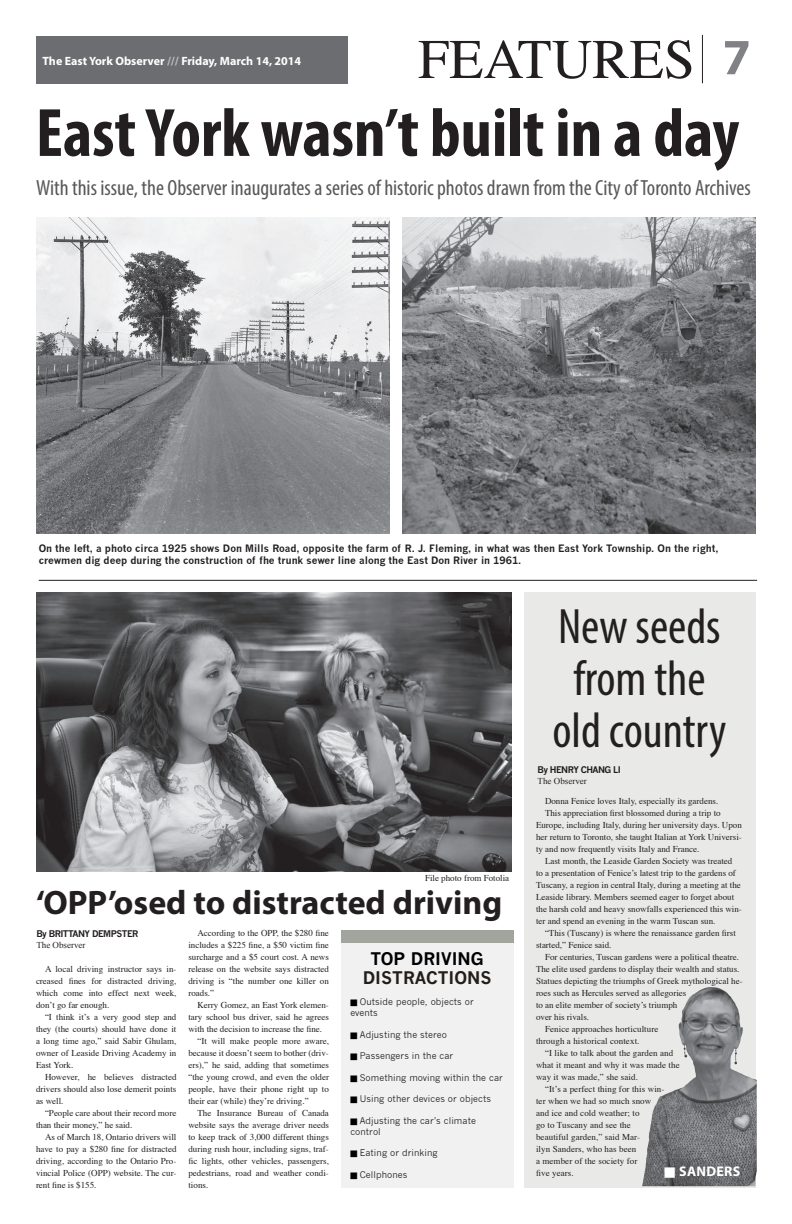
<style>
.page{position:relative;width:792px;height:1224px;background:#fff}
.page>*{position:absolute;margin:0;border:0;box-sizing:border-box;transform-origin:0 0}
.t1{font:700 condensed 69px "Myriad Pro";color:#231f20}
.t2{font:56px "Times";color:#231f20}
.t3{font:condensed 50px/52px "Myriad Pro";color:#231f20;text-align:center}
.t4{font:700 34px "Myriad Pro";color:#231f20}
.t5{font:condensed 22px "Myriad Pro";color:#57585a}
.t6{font:700 17px/19px "News Gothic";color:#241e1b;text-align:center}
.t7{font:700 14px "Myriad Pro";letter-spacing:.02em;color:#fff}
.t8{font:700 12px "Myriad Pro";color:#fff}
.t9{font:700 10px/12px "News Gothic";color:#231f20}
.t10{font:9px "Times";color:#231f20}
.t11{font:9px/10.8px "News Gothic";letter-spacing:.01em;color:#231f20}
.t12{font:700 9px/10.8px "News Gothic";letter-spacing:-.06em;color:#231f20}
.s1{color:#bcbdc0}
.s2{font-family:"Myriad Pro";font-weight:700;font-size:51px;color:#808285}
.s3{font-family:"Times New Roman";font-weight:400}
.s4{color:#000}
</style>
<div class="page">
<div style="left:524px;top:593px;width:232px;height:595px;background:#e9eae8"></div>
<div style="left:36px;top:36px;width:312px;height:47px;background:#6c6d70"></div>
<hr style="left:702px;top:35px;width:1px;height:48px;background:#231f20">
<hr style="left:39px;top:580px;width:718px;height:1px;background:#231f20">
<img style="left:36px;top:217px;width:354px;height:317px">
<img style="left:402px;top:217px;width:354px;height:317px">
<div style="left:341px;top:943px;width:172px;height:245px;background:#f0f1f0"></div>
<div style="left:341px;top:930px;width:172px;height:13px;background:#a2a49e"></div>
<img style="left:36px;top:593px;width:476px;height:278px">
<img style="left:642px;top:987px;width:115px;height:199px">
<p class="t8" style="left:43px;top:53px;width:260px">The East York Observer <span class="s1">///</span> Friday, March 14, 2014</p>
<p class="t2" style="left:418px;top:24px;width:334px">FEATURES <span class="s2">7</span></p>
<p class="t1" style="left:36px;top:90px;width:705px">East York wasn’t built in a day</p>
<p class="t5" style="left:36px;top:175px;width:716px">With this issue, the Observer inaugurates a series of historic photos drawn from the City of Toronto Archives</p>
<p class="t9" style="left:39px;top:542px;width:681px">On the left, a photo circa 1925 shows Don Mills Road, opposite the farm of R. J. Fleming, in what was then East York Township. On the right, crewmen dig deep during the construction of fhe trunk sewer line along the East Don River in 1961.</p>
<p class="t3" style="left:552px;top:600px;width:176px">New seeds from the old country</p>
<p class="t10" style="left:425px;top:872px;width:86px">File photo from Fotolia</p>
<p class="t4" style="left:36px;top:880px;width:468px">‘OPP’osed to distracted driving</p>
<p class="t12" style="left:36px;top:928px;width:104px">By BRITTANY DEMPSTER<br><span class="s3">The Observer</span></p>
<p class="t10" style="left:45px;top:963px;width:133px">A local driving instructor says in-</p>
<p class="t10" style="left:36px;top:975px;width:142px">creased fines for distracted driving,</p>
<p class="t10" style="left:36px;top:987px;width:142px">which come into effect next week,</p>
<p class="t10" style="left:36px;top:999px;width:75px">don’t go far enough.</p>
<p class="t10" style="left:45px;top:1011px;width:133px">“I think it’s a very good step and</p>
<p class="t10" style="left:36px;top:1023px;width:142px">they (the courts) should have done it</p>
<p class="t10" style="left:36px;top:1035px;width:142px">a long time ago,” said Sabir Ghulam,</p>
<p class="t10" style="left:36px;top:1047px;width:142px">owner of Leaside Driving Academy in</p>
<p class="t10" style="left:36px;top:1059px;width:39px">East York.</p>
<p class="t10" style="left:45px;top:1071px;width:133px">However, he believes distracted</p>
<p class="t10" style="left:36px;top:1083px;width:142px">drivers should also lose demerit points</p>
<p class="t10" style="left:36px;top:1095px;width:29px">as well.</p>
<p class="t10" style="left:45px;top:1107px;width:133px">“People care about their record more</p>
<p class="t10" style="left:36px;top:1119px;width:98px">than their money,” he said.</p>
<p class="t10" style="left:45px;top:1131px;width:133px">As of March 18, Ontario drivers will</p>
<p class="t10" style="left:36px;top:1143px;width:142px">have to pay a $280 fine for distracted</p>
<p class="t10" style="left:36px;top:1155px;width:142px">driving, according to the Ontario Pro-</p>
<p class="t10" style="left:36px;top:1167px;width:142px">vincial Police (OPP) website. The cur-</p>
<p class="t10" style="left:36px;top:1179px;width:62px">rent fine is $155.</p>
<p class="t10" style="left:197px;top:927px;width:133px">According to the OPP, the $280 fine</p>
<p class="t10" style="left:188px;top:939px;width:142px">includes a $225 fine, a $50 victim fine</p>
<p class="t10" style="left:188px;top:951px;width:142px">surcharge and a $5 court cost. A news</p>
<p class="t10" style="left:188px;top:963px;width:142px">release on the website says distracted</p>
<p class="t10" style="left:188px;top:975px;width:142px">driving is “the number one killer on</p>
<p class="t10" style="left:188px;top:987px;width:27px">roads.”</p>
<p class="t10" style="left:197px;top:999px;width:133px">Kerry Gomez, an East York elemen-</p>
<p class="t10" style="left:188px;top:1011px;width:142px">tary school bus driver, said he agrees</p>
<p class="t10" style="left:188px;top:1023px;width:135px">with the decision to increase the fine.</p>
<p class="t10" style="left:197px;top:1035px;width:133px">“It will make people more aware,</p>
<p class="t10" style="left:188px;top:1047px;width:142px">because it doesn’t seem to bother (driv-</p>
<p class="t10" style="left:188px;top:1059px;width:142px">ers),” he said, adding that sometimes</p>
<p class="t10" style="left:188px;top:1071px;width:142px">“the young crowd, and even the older</p>
<p class="t10" style="left:188px;top:1083px;width:142px">people, have their phone right up to</p>
<p class="t10" style="left:188px;top:1095px;width:122px">their ear (while) they’re driving.”</p>
<p class="t10" style="left:197px;top:1107px;width:133px">The Insurance Bureau of Canada</p>
<p class="t10" style="left:188px;top:1119px;width:142px">website says the average driver needs</p>
<p class="t10" style="left:188px;top:1131px;width:142px">to keep track of 3,000 different things</p>
<p class="t10" style="left:188px;top:1143px;width:142px">during rush hour, including signs, traf-</p>
<p class="t10" style="left:188px;top:1155px;width:142px">fic lights, other vehicles, passengers,</p>
<p class="t10" style="left:188px;top:1167px;width:142px">pedestrians, road and weather condi-</p>
<p class="t10" style="left:188px;top:1179px;width:21px">tions.</p>
<p class="t6" style="left:363px;top:949px;width:130px"><span class="s4">TOP DRIVING<br></span>DISTRACTIONS</p>
<p class="t11" style="left:350px;top:997px;width:125px"><span class="s4">■</span> Outside people, objects or events</p>
<p class="t11" style="left:350px;top:1029px;width:98px"><span class="s4">■</span> Adjusting the stereo</p>
<p class="t11" style="left:350px;top:1051px;width:104px"><span class="s4">■</span> Passengers in the car</p>
<p class="t11" style="left:350px;top:1072px;width:154px"><span class="s4">■</span> Something moving within the car</p>
<p class="t11" style="left:350px;top:1094px;width:142px"><span class="s4">■</span> Using other devices or objects</p>
<p class="t11" style="left:350px;top:1115px;width:127px"><span class="s4">■</span> Adjusting the car’s climate control</p>
<p class="t11" style="left:350px;top:1148px;width:89px"><span class="s4">■</span> Eating or drinking</p>
<p class="t11" style="left:350px;top:1169px;width:59px"><span class="s4">■</span> Cellphones</p>
<p class="t12" style="left:538px;top:765px;width:85px">By HENRY CHANG LI<br><span class="s3">The Observer</span></p>
<p class="t10" style="left:545px;top:795px;width:175px">Donna Fenice loves Italy, especially its gardens.</p>
<p class="t10" style="left:545px;top:807px;width:177px">This appreciation first blossomed during a trip to</p>
<p class="t10" style="left:536px;top:819px;width:207px">Europe, including Italy, during her university days. Upon</p>
<p class="t10" style="left:536px;top:831px;width:207px">her return to Toronto, she taught Italian at York Universi-</p>
<p class="t10" style="left:536px;top:843px;width:165px">ty and now frequently visits Italy and France.</p>
<p class="t10" style="left:545px;top:855px;width:189px">Last month, the Leaside Garden Society was treated</p>
<p class="t10" style="left:536px;top:867px;width:201px">to a presentation of Fenice’s latest trip to the gardens of</p>
<p class="t10" style="left:536px;top:879px;width:206px">Tuscany, a region in central Italy, during a meeting at the</p>
<p class="t10" style="left:536px;top:891px;width:200px">Leaside library. Members seemed eager to forget about</p>
<p class="t10" style="left:536px;top:903px;width:207px">the harsh cold and heavy snowfalls experienced this win-</p>
<p class="t10" style="left:536px;top:915px;width:181px">ter and spend an evening in the warm Tuscan sun.</p>
<p class="t10" style="left:545px;top:927px;width:192px">“This (Tuscany) is where the renaissance garden first</p>
<p class="t10" style="left:536px;top:939px;width:77px">started,” Fenice said.</p>
<p class="t10" style="left:545px;top:951px;width:196px">For centuries, Tuscan gardens were a political theatre.</p>
<p class="t10" style="left:536px;top:963px;width:205px">The elite used gardens to display their wealth and status.</p>
<p class="t10" style="left:536px;top:975px;width:208px">Statues depicting the triumphs of Greek mythological he-</p>
<p class="t10" style="left:536px;top:987px;width:152px">roes such as Hercules served as allegories</p>
<p class="t10" style="left:536px;top:999px;width:143px">to an elite member of society’s triumph</p>
<p class="t10" style="left:536px;top:1011px;width:55px">over his rivals.</p>
<p class="t10" style="left:545px;top:1023px;width:115px">Fenice approaches horticulture</p>
<p class="t10" style="left:536px;top:1035px;width:105px">through a historical context.</p>
<p class="t10" style="left:545px;top:1047px;width:130px">“I like to talk about the garden and</p>
<p class="t10" style="left:536px;top:1059px;width:145px">what it meant and why it was made the</p>
<p class="t10" style="left:536px;top:1071px;width:104px">way it was made,” she said.</p>
<p class="t10" style="left:545px;top:1083px;width:121px">“It’s a perfect thing for this win-</p>
<p class="t10" style="left:536px;top:1095px;width:117px">ter when we had so much snow</p>
<p class="t10" style="left:536px;top:1107px;width:105px">and ice and cold weather; to</p>
<p class="t10" style="left:536px;top:1119px;width:96px">go to Tuscany and see the</p>
<p class="t10" style="left:536px;top:1131px;width:106px">beautiful garden,” said Mar-</p>
<p class="t10" style="left:536px;top:1143px;width:102px">ilyn Sanders, who has been</p>
<p class="t10" style="left:536px;top:1155px;width:103px">a member of the society for</p>
<p class="t10" style="left:536px;top:1167px;width:39px">five years.</p>
<p class="t7" style="left:664px;top:1162px;width:76px">■ Sanders</p>
</div>
